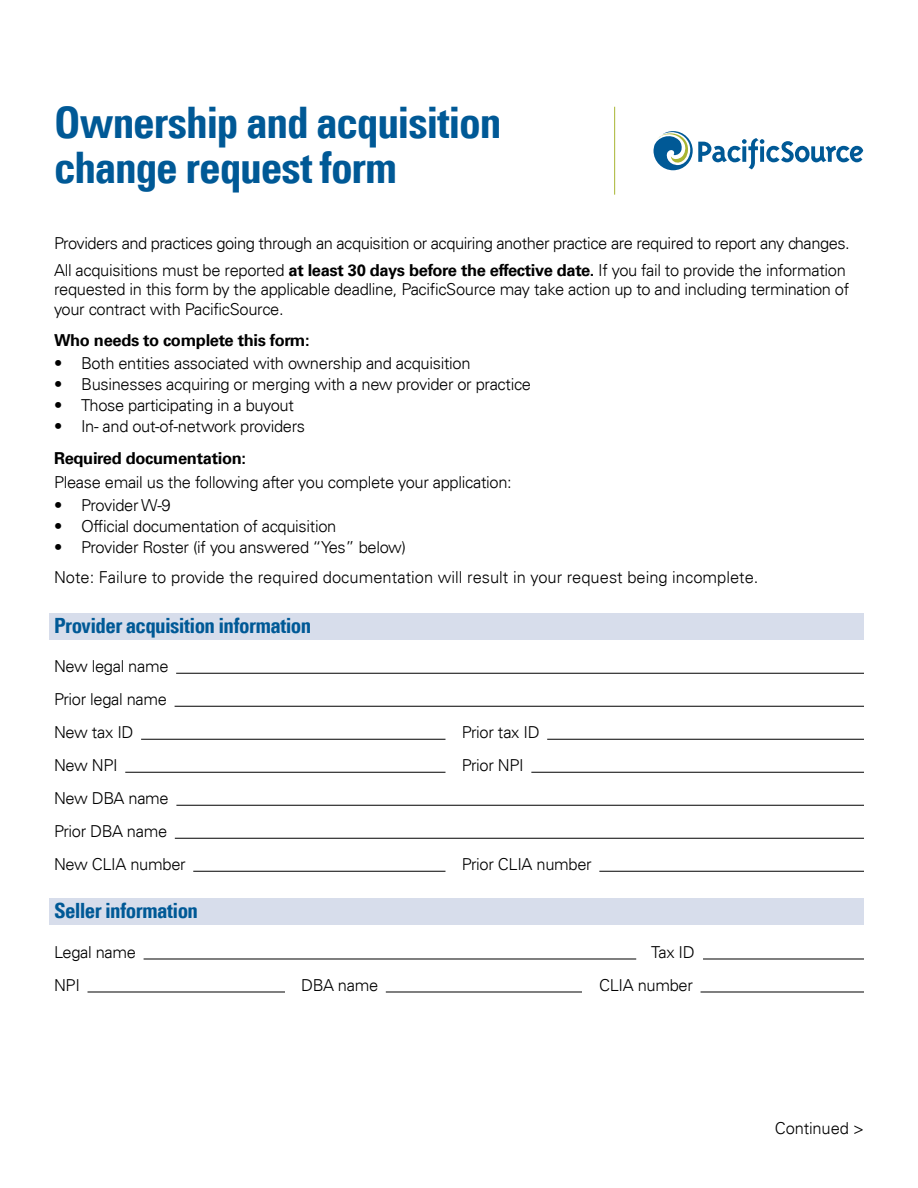
<style>
.page{position:relative;width:918px;height:1188px;background:#fff}
.page>*{position:absolute;margin:0;border:0;box-sizing:border-box;transform-origin:0 0}
.t1{font:700 condensed 43.5px/45px "Univers LT";letter-spacing:-.03em;color:#005996}
.t2{font:700 condensed 21px "Univers LT";letter-spacing:-.03em;color:#005996}
.t3{font:300 16.5px/33px "Univers LT";letter-spacing:-.02em;color:#000}
.t4{font:300 16.5px/30px "Univers LT";color:#000}
.t5{font:700 16.5px "Univers LT";letter-spacing:-.02em;color:#000}
.s1{font-weight:700}
</style>
<div class="page">
<svg style="left:654px;top:131px;width:209px;height:39px"></svg>
<div style="left:50px;top:613px;width:814px;height:27px;background:#d7ddeb"></div>
<hr style="left:176px;top:673px;width:688px;height:1px;background:#000">
<hr style="left:175px;top:706px;width:689px;height:1px;background:#000">
<hr style="left:141px;top:739px;width:305px;height:1px;background:#000">
<hr style="left:547px;top:739px;width:317px;height:1px;background:#000">
<hr style="left:125px;top:772px;width:320px;height:1px;background:#000">
<hr style="left:531px;top:772px;width:333px;height:1px;background:#000">
<hr style="left:176px;top:805px;width:688px;height:1px;background:#000">
<hr style="left:175px;top:838px;width:689px;height:1px;background:#000">
<hr style="left:193px;top:871px;width:252px;height:1px;background:#000">
<hr style="left:599px;top:871px;width:265px;height:1px;background:#000">
<div style="left:50px;top:898px;width:814px;height:27px;background:#d7ddeb"></div>
<hr style="left:144px;top:959px;width:492px;height:1px;background:#000">
<hr style="left:703px;top:959px;width:161px;height:1px;background:#000">
<hr style="left:88px;top:992px;width:197px;height:1px;background:#000">
<hr style="left:386px;top:992px;width:196px;height:1px;background:#000">
<hr style="left:701px;top:992px;width:163px;height:1px;background:#000">
<hr style="left:614px;top:107px;width:1px;height:88px;background:#a9b533">
<h1 class="t1" style="left:54px;top:100px;width:449px">Ownership and acquisition change request form</h1>
<p class="t3" style="left:54px;top:231px;width:797px;line-height:26.2px">Providers and practices going through an acquisition or acquiring another practice are required to report any changes.<br>All acquisitions must be reported <span class="s1">at least 30 days before the effective date.</span> If you fail to provide the information</p>
<p class="t3" style="left:54px;top:280px;width:797px;line-height:19.5px">requested in this form by the applicable deadline, PacificSource may take action up to and including termination of your contract with PacificSource.</p>
<p class="t5" style="left:54px;top:331px;width:257px">Who needs to complete this form:</p>
<p class="t3" style="left:54px;top:347px;width:418px">• Both entities associated with ownership and acquisition</p>
<p class="t3" style="left:54px;top:368px;width:479px">• Businesses acquiring or merging with a new provider or practice</p>
<p class="t3" style="left:54px;top:389px;width:241px">• Those participating in a buyout</p>
<p class="t3" style="left:54px;top:410px;width:253px">• In- and out-of-network providers</p>
<p class="t5" style="left:54px;top:449px;width:194px">Required documentation:</p>
<p class="t3" style="left:54px;top:466px;width:459px">Please email us the following after you complete your application:</p>
<p class="t3" style="left:54px;top:489px;width:118px">• Provider W-9</p>
<p class="t3" style="left:54px;top:510px;width:284px">• Official documentation of acquisition</p>
<p class="t4" style="left:54px;top:532px;width:706px">• Provider Roster (if you answered “Yes” below)<br>Note: Failure to provide the required documentation will result in your request being incomplete.</p>
<p class="t2" style="left:54px;top:612px;width:259px">Provider acquisition information</p>
<p class="t3" style="left:54px;top:650px;width:116px;text-align:justify">New legal name Prior legal name New tax ID</p>
<p class="t3" style="left:462px;top:716px;width:79px">Prior tax ID</p>
<p class="t3" style="left:54px;top:749px;width:65px">New NPI</p>
<p class="t3" style="left:462px;top:749px;width:64px">Prior NPI</p>
<p class="t3" style="left:54px;top:782px;width:133px">New DBA name<br>Prior DBA name<br>New CLIA number</p>
<p class="t3" style="left:462px;top:848px;width:132px">Prior CLIA number</p>
<p class="t2" style="left:54px;top:897px;width:146px">Seller information</p>
<p class="t3" style="left:54px;top:936px;width:83px">Legal name</p>
<p class="t3" style="left:651px;top:936px;width:45px">Tax ID</p>
<p class="t3" style="left:54px;top:969px;width:27px">NPI</p>
<p class="t3" style="left:301px;top:969px;width:79px">DBA name</p>
<p class="t3" style="left:599px;top:969px;width:95px">CLIA number</p>
<p class="t3" style="left:775px;top:1111px;width:91px">Continued &gt;</p>
</div>
